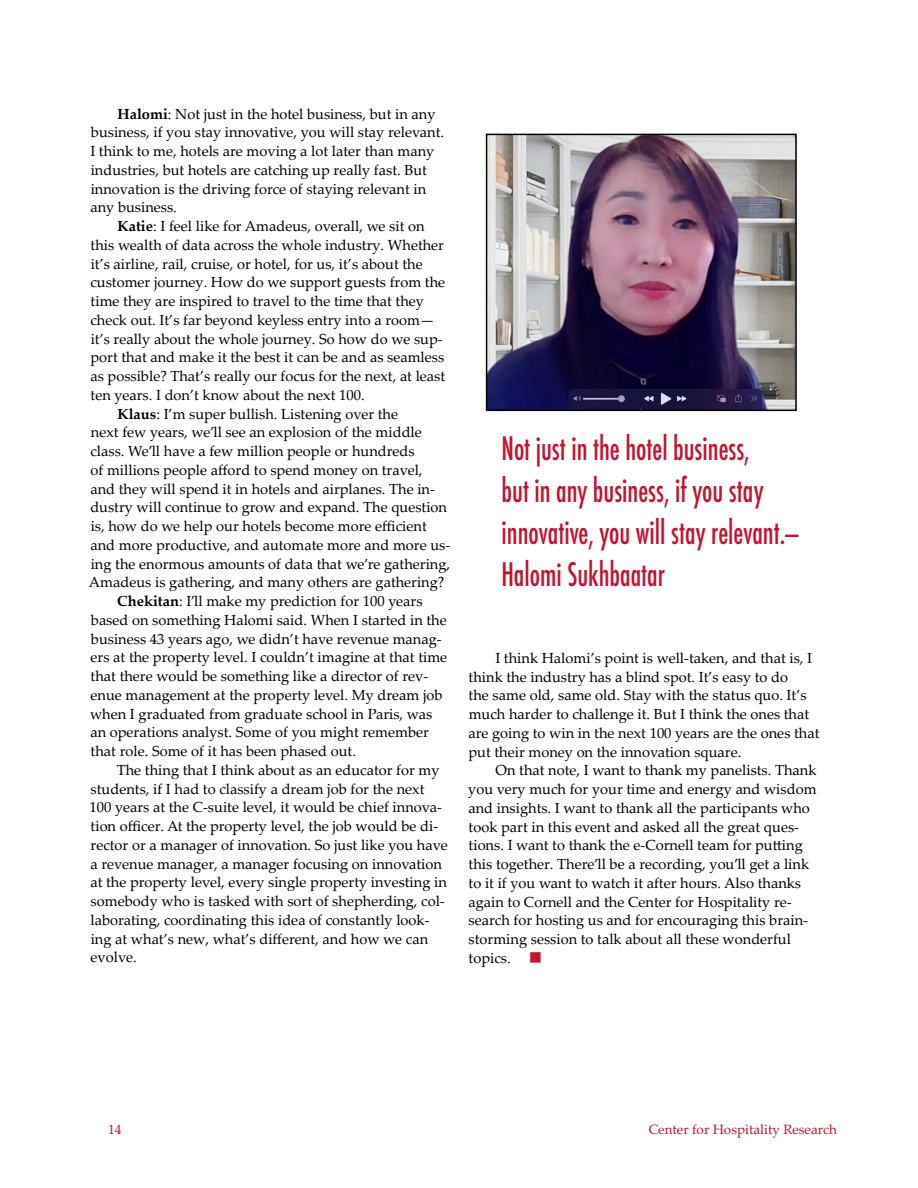
<style>
.page{position:relative;width:918px;height:1188px;background:#fff}
.page>*{position:absolute;margin:0;border:0;box-sizing:border-box;transform-origin:0 0}
.pull_quote{font:500 condensed 31.5px/42px "Futura";color:#c41230;scale:.85 1}
._9_75_12_5_Indented{font:14.7px/18.8px "Palatino Linotype";color:#000}
.t1{font:13.5px "Palatino Linotype";color:#c41230}
.s1{font-weight:700}
.s2{color:#c41230}
</style>
<div class="page">
<img style="left:489px;top:137px;width:305px;height:271px">
<div style="left:486px;top:134px;width:311px;height:277px;border:2px solid #000"></div>
<p class="_9_75_12_5_Indented" style="left:90px;top:104px;width:355px;text-indent:27px"><span class="s1">Halomi</span>: Not just in the hotel business, but in any business, if you stay innovative, you will stay relevant.<br>I think to me, hotels are moving a lot later than many industries, but hotels are catching up really fast. But innovation is the driving force of staying relevant in any business.</p>
<p class="_9_75_12_5_Indented" style="left:90px;top:216px;width:356px;text-indent:27px"><span class="s1">Katie</span>: I feel like for Amadeus, overall, we sit on this wealth of data across the whole industry. Whether it’s airline, rail, cruise, or hotel, for us, it’s about the customer journey. How do we support guests from the time they are inspired to travel to the time that they check out. It’s far beyond keyless entry into a room— it’s really about the whole journey. So how do we sup&shy;port that and make it the best it can be and as seamless as possible? That’s really our focus for the next, at least ten years. I don’t know about the next 100.</p>
<p class="_9_75_12_5_Indented" style="left:89px;top:404px;width:363px;text-indent:29px"><span class="s1">Klaus</span>: I’m super bullish. Listening over the<br>next few years, we’ll see an explosion of the middle class. We’ll have a few million people or hundreds<br>of millions people afford to spend money on travel,<br>and they will spend it in hotels and airplanes. The in&shy;dustry will continue to grow and expand. The question is, how do we help our hotels become more efficient and more productive, and automate more and more us&shy;ing the enormous amounts of data that we’re gathering, Amadeus is gathering, and many others are gathering?</p>
<p class="_9_75_12_5_Indented" style="left:90px;top:591px;width:359px;text-indent:27px"><span class="s1">Chekitan</span>: I’ll make my prediction for 100 years based on something Halomi said. When I started in the business 43 years ago, we didn’t have revenue manag&shy;ers at the property level. I couldn’t imagine at that time that there would be something like a director of rev&shy;enue management at the property level. My dream job when I graduated from graduate school in Paris, was an operations analyst. Some of you might remember that role. Some of it has been phased out.</p>
<p class="_9_75_12_5_Indented" style="left:90px;top:760px;width:360px;text-indent:27px">The thing that I think about as an educator for my students, if I had to classify a dream job for the next 100 years at the C-suite level, it would be chief innova&shy;tion officer. At the property level, the job would be di&shy;rector or a manager of innovation. So just like you have a revenue manager, a manager focusing on innovation at the property level, every single property investing in somebody who is tasked with sort of shepherding, col&shy;laborating, coordinating this idea of constantly look&shy;ing at what’s new, what’s different, and how we can evolve.</p>
<p class="pull_quote" style="left:501px;top:427px;width:351px">Not just in the hotel business,<br>but in any business, if you stay innovative, you will stay relevant.—<br>Halomi Sukhbaatar</p>
<p class="_9_75_12_5_Indented" style="left:468px;top:648px;width:353px;text-indent:27px">I think Halomi’s point is well-taken, and that is, I think the industry has a blind spot. It’s easy to do<br>the same old, same old. Stay with the status quo. It’s much harder to challenge it. But I think the ones that are going to win in the next 100 years are the ones that put their money on the innovation square.</p>
<p class="_9_75_12_5_Indented" style="left:468px;top:760px;width:350px;text-indent:27px">On that note, I want to thank my panelists. Thank you very much for your time and energy and wisdom and insights. I want to thank all the participants who took part in this event and asked all the great ques&shy;tions. I want to thank the e-Cornell team for putting this together. There’ll be a recording, you’ll get a link to it if you want to watch it after hours. Also thanks again to Cornell and the Center for Hospitality re&shy;search for hosting us and for encouraging this brain&shy;storming session to talk about all these wonderful topics. <span class="s2">■</span></p>
<p class="t1" style="left:108px;top:1120px;width:15px">14</p>
<p class="t1" style="left:649px;top:1120px;width:190px">Center for Hospitality Research</p>
</div>
